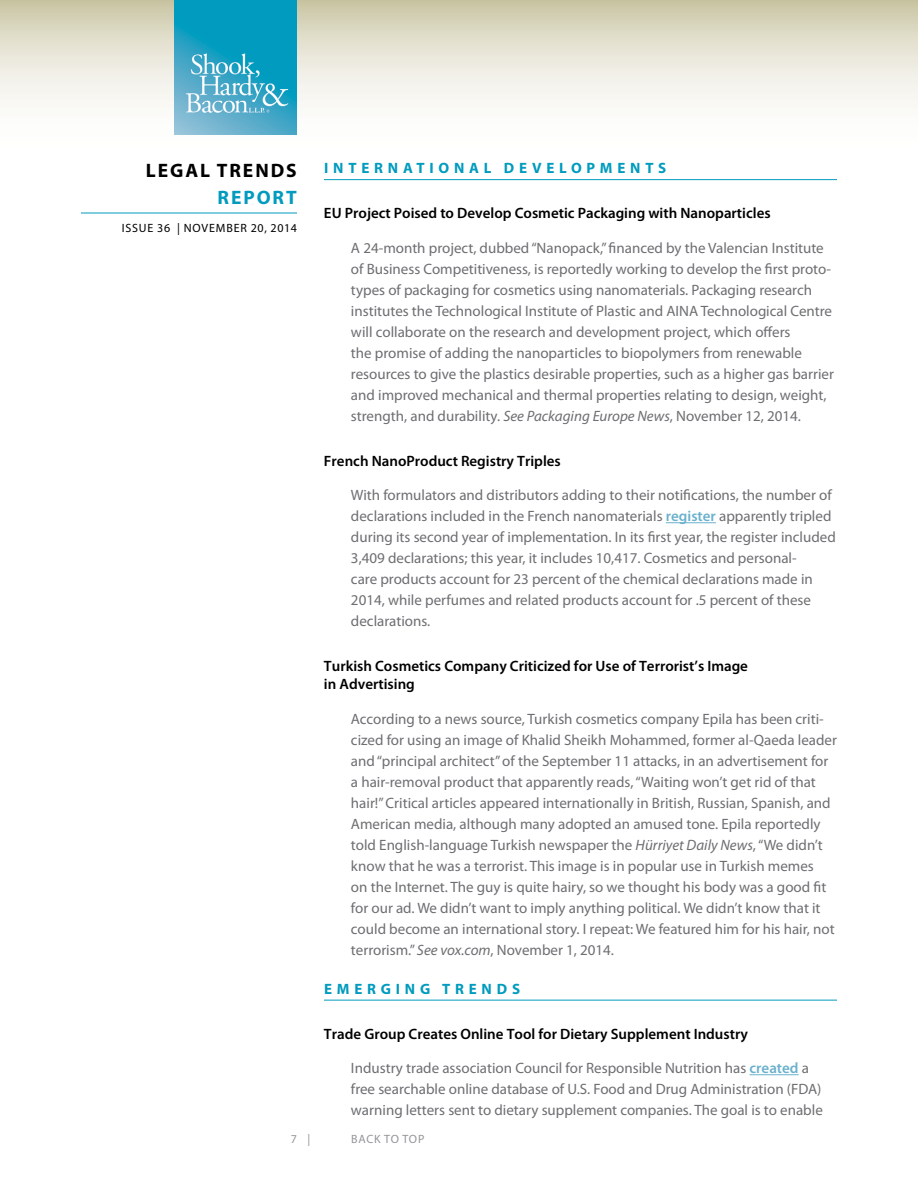
<style>
.page{position:relative;width:918px;height:1188px;background:#fff}
.page>*{position:absolute;margin:0;border:0;box-sizing:border-box;transform-origin:0 0}
.t1{font:700 19.5px "Myriad Pro";letter-spacing:.1em;color:#000}
.t2{font:700 19.5px "Myriad Pro";letter-spacing:.1em;color:#009bbe}
.t3{font:15px/21px "Myriad Pro";color:#6d6e71}
.t4{font:600 15px/18px "Myriad Pro";color:#000}
.t5{font:700 15px "Myriad Pro";letter-spacing:.32em;color:#009bbe}
.t6{font:12px "Myriad Pro";letter-spacing:.07em;color:#000}
.t7{font:12px "Myriad Pro";letter-spacing:.05em;color:#939598}
.s1{font-style:italic}
.s2{font-weight:600;color:#6ab1ce}
</style>
<div class="page">
<svg style="left:0;top:0;width:918px;height:135px"></svg>
<hr style="left:81px;top:213px;width:216px;height:1px;background:#009bbe">
<img style="left:175px;top:0;width:122px;height:135px">
<hr style="left:324px;top:179px;width:513px;height:1px;background:#009bbe">
<hr style="left:666px;top:522px;width:50px;height:1px;background:#6ab1ce">
<hr style="left:324px;top:1000px;width:513px;height:1px;background:#009bbe">
<hr style="left:750px;top:1074px;width:49px;height:1px;background:#6ab1ce">
<h1 class="t1" style="left:146px;top:157px;width:152px">LEGAL TRENDS</h1>
<h1 class="t2" style="left:218px;top:184px;width:81px">REPORT</h1>
<p class="t6" style="left:122px;top:221px;width:177px">ISSUE 36 | NOVEMber 20, 2014</p>
<p class="t5" style="left:324px;top:158px;width:14px">INTERNAT</p>
<p class="t5" style="left:429px;top:158px;width:24px">I ONAL</p>
<p class="t5" style="left:504px;top:158px;width:56px">DE VELOP</p>
<p class="t5" style="left:600px;top:158px;width:31px">M ENTS</p>
<p class="t4" style="left:324px;top:204px;width:448px">EU Project Poised to Develop Cosmetic Packaging with Nanoparticles</p>
<p class="t3" style="left:351px;top:237px;width:482px">A 24-month project, dubbed “Nanopack,” financed by the Valencian I nstitute of Business Competitiveness, is reportedly working to develop the first proto&shy;types of packaging for cosmetics using nanomaterials. Packaging research institutes the Technological I nstitute of Plastic and AINA</p>
<p class="t3" style="left:351px;top:300px;width:484px;text-indent:350px">Technological Centre will collaborate on the research and development project, which offers<br>the promise of adding the nanoparticles to biopolymers from renewable resources to give the plastics desirable properties, such as a higher gas barrier and improved mechanical and thermal properties relating to design, weight, strength, and durability. <span class="s1">See Packaging Europe News</span>, November 12, 2014.</p>
<p class="t4" style="left:324px;top:451px;width:238px">French NanoProduct Registry Triples</p>
<p class="t3" style="left:351px;top:484px;width:486px">With formulators and distributors adding to their notifications, the number of declarations included in the French nanomaterials <span class="s2">register</span> apparently tripled during its second year of implementation. I n its first year, the register included 3,409 declarations; this year, it includes 10,417. Cosmetics and personal-<br>care products account for 23 percent of the chemical declarations made in 2014, while perfumes and related products account for .5 percent of these declarations.</p>
<p class="t4" style="left:324px;top:657px;width:426px">Turkish Cosmetics Company Criticized for Use of Terrorist’s Image in Advertising</p>
<p class="t3" style="left:351px;top:708px;width:487px">According to a news source, Turkish cosmetics company Epila has been criti&shy;cized for using an image of Khalid Sheikh Mohammed, former al-Qaeda leader and “principal architect” of the September 11 attacks, in an advertisement for a hair-removal product that apparently reads, “Waiting won’t get rid of that hair!” Critical articles appeared internationally in British, Russian, Spanish, and American media, although many adopted an amused tone. Epila reportedly told English-language Turkish newspaper the <span class="s1">Hürriyet Daily News</span>, “We didn’t know that he was a terrorist. This image is in popular use in Turkish memes<br>on the I nternet. The guy is quite hairy, so we thought his body was a good fit for our ad. We didn’t want to imply anything political. We didn’t know that it could become an international story. I repeat: We featured him for his hair, not terrorism.” <span class="s1">See vox.com</span>, November 1, 2014.</p>
<p class="t5" style="left:324px;top:979px;width:43px">EMERG</p>
<p class="t5" style="left:396px;top:979px;width:22px">I NG</p>
<p class="t5" style="left:442px;top:979px;width:27px">T RENDS</p>
<p class="t4" style="left:324px;top:1024px;width:425px">Trade Group Creates Online Tool for Dietary Supplement Industry</p>
<p class="t3" style="left:351px;top:1057px;width:473px">I ndustry trade association Council for Responsible Nutrition has <span class="s2">created</span> a free searchable online database of U.S. Food and Drug Administration (FDA) warning letters sent to dietary supplement companies. The goal is to enable</p>
<p class="t7" style="left:291px;top:1132px;width:21px">7 |</p>
<p class="t7" style="left:351px;top:1132px;width:75px">back to top</p>
</div>
